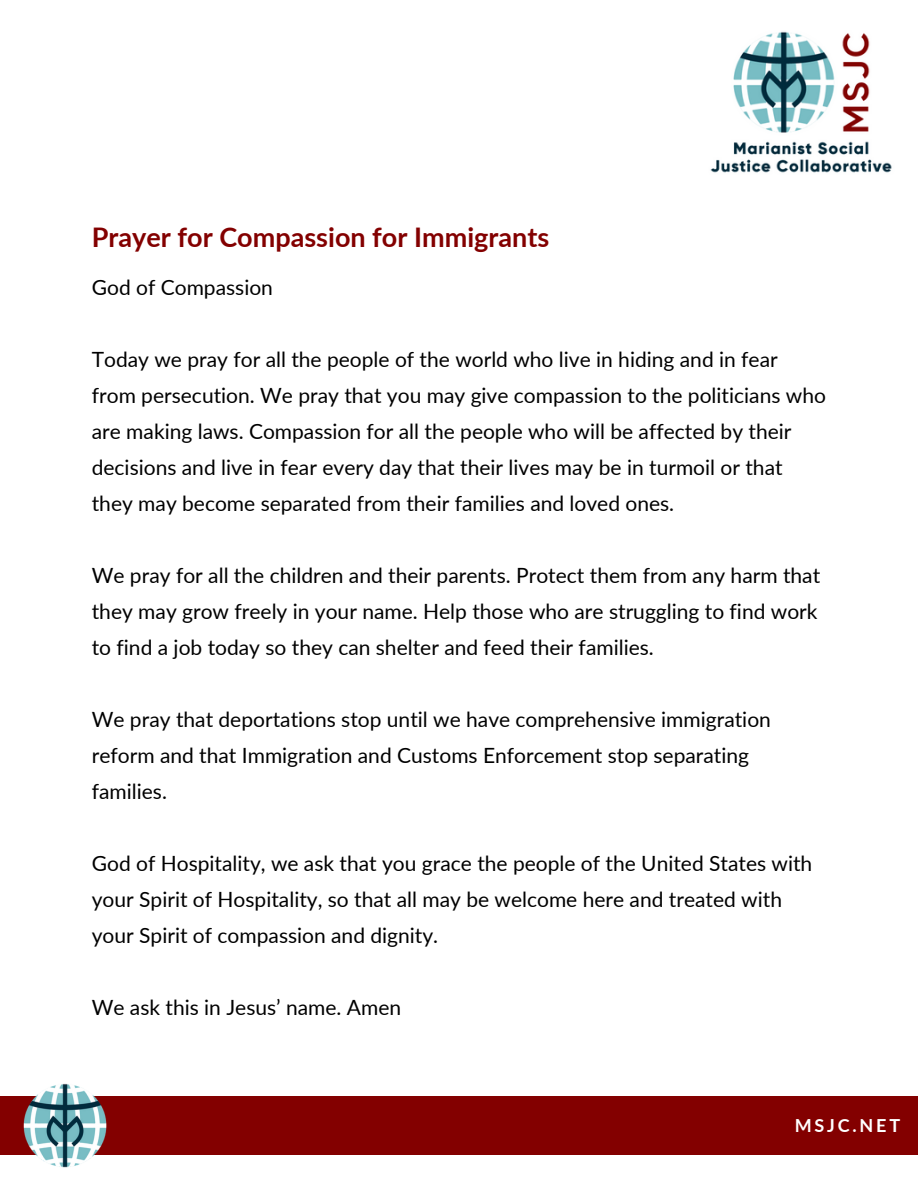
<style>
.page{position:relative;width:918px;height:1188px;background:#fff}
.page>*{position:absolute;margin:0;border:0;box-sizing:border-box;transform-origin:0 0}
.t1{font:700 27px "Lato";color:#830000}
.t2{font:21px/36px "Lato";color:#000}
.t3{font:700 18px "Lato";letter-spacing:.155em;color:#fff}
</style>
<div class="page">
<div style="left:0;top:1096px;width:918px;height:59px;background:#830000"></div>
<img style="left:23px;top:1083px;width:84px;height:85px">
<img style="left:710px;top:31px;width:182px;height:142px">
<p class="t1" style="left:92px;top:220px;width:459px">Prayer for Compassion for Immigrants</p>
<p class="t2" style="left:92px;top:269px;width:183px">God of Compassion</p>
<p class="t2" style="left:92px;top:341px;width:736px">Today we pray for all the people of the world who live in hiding and in fear from persecution. We pray that you may give compassion to the politicians who are making laws. Compassion for all the people who will be affected by their decisions and live in fear every day that their lives may be in turmoil or that they may become separated from their families and loved ones.</p>
<p class="t2" style="left:92px;top:557px;width:730px">We pray for all the children and their parents. Protect them from any harm that they may grow freely in your name. Help those who are struggling to find work to find a job today so they can shelter and feed their families.</p>
<p class="t2" style="left:92px;top:701px;width:681px">We pray that deportations stop until we have comprehensive immigration reform and that Immigration and Customs Enforcement stop separating families.</p>
<p class="t2" style="left:92px;top:845px;width:722px">God of Hospitality, we ask that you grace the people of the United States with your Spirit of Hospitality, so that all may be welcome here and treated with your Spirit of compassion and dignity.</p>
<p class="t2" style="left:92px;top:989px;width:311px">We ask this in Jesus’ name. Amen</p>
<p class="t3" style="left:795px;top:1114px;width:107px">MSJC.NET</p>
</div>
